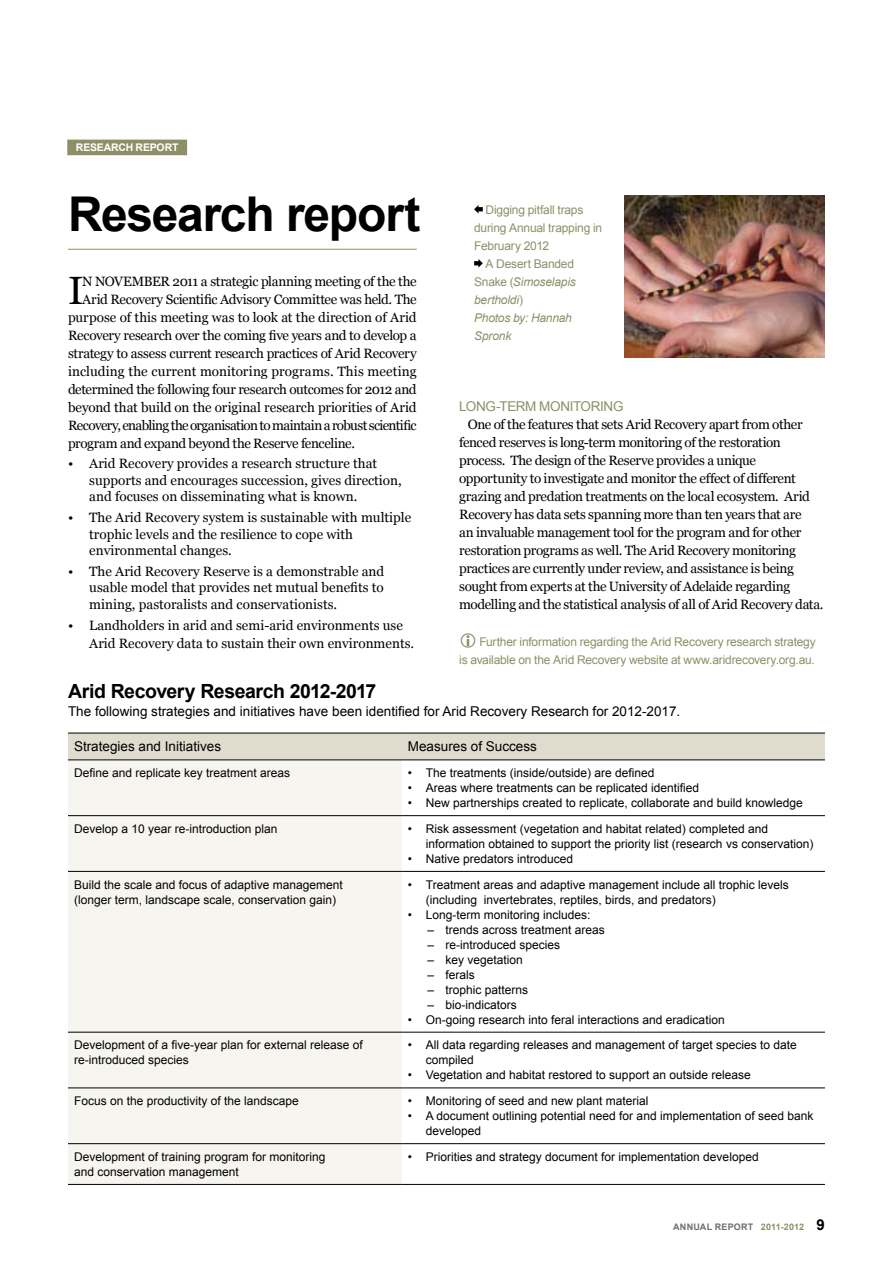
<style>
.page{position:relative;width:893px;height:1263px;background:#fff}
.page>*{position:absolute;margin:0;border:0;box-sizing:border-box;transform-origin:0 0}
.t1{font:700 48px "Arial";letter-spacing:-.025em;color:#000}
.t2{font:39.45px "Georgia";color:#000}
.t3{font:700 19.5px "Arial";letter-spacing:-.025em;color:#000}
.t4{font:13.5px/18px "Georgia";letter-spacing:-.015em;color:#000}
.t5{font:13.5px "Arial";color:#000}
.t6{font:13.5px "Georgia";letter-spacing:-.045em;color:#000}
.t7{font:13.5px "Georgia";letter-spacing:.01em;color:#000}
.t8{font:13.5px "Arial";color:#8e8f67}
.t9{font:12px/15px "Arial";color:#000}
.t10{font:12px/18px "Arial";letter-spacing:-.015em;color:#8e8f67;text-align:right}
.t11{font:italic 12px "Arial";letter-spacing:-.015em;color:#8e8f67}
.t12{font:700 10.5px "Arial";letter-spacing:-.02em;color:#fff}
.t13{font:700 9px "Arial";letter-spacing:.005em;color:#8e8f67}
.t14{font:700 9px "Arial";color:#6d6e71}
.s1{font-style:normal}
.s2{color:#6d6e71}
.s3{font-size:15px;color:#000}
</style>
<div class="page">
<hr style="left:68px;top:249px;width:349px;height:1px;background:#8e8f67">
<div style="left:68px;top:140px;width:118px;height:14px;background:#8e8f67"></div>
<div style="left:67px;top:140px;width:120px;height:15px;border:2px solid #8e8f67"></div>
<svg style="left:474px;top:205px;width:9px;height:9px"></svg>
<svg style="left:474px;top:259px;width:9px;height:9px"></svg>
<div style="left:68px;top:734px;width:757px;height:25px;background:#e0dccd"></div>
<div style="left:68px;top:760px;width:334px;height:424px;background:#f6f5f0"></div>
<hr style="left:68px;top:733px;width:334px;height:1px;background:#000">
<hr style="left:402px;top:733px;width:423px;height:1px;background:#000">
<hr style="left:68px;top:759px;width:334px;height:1px;background:#000">
<hr style="left:402px;top:759px;width:423px;height:1px;background:#000">
<hr style="left:68px;top:815px;width:334px;height:1px;background:#000">
<hr style="left:402px;top:815px;width:423px;height:1px;background:#000">
<hr style="left:68px;top:871px;width:334px;height:1px;background:#000">
<hr style="left:402px;top:871px;width:423px;height:1px;background:#000">
<hr style="left:68px;top:1032px;width:334px;height:1px;background:#000">
<hr style="left:402px;top:1032px;width:423px;height:1px;background:#000">
<hr style="left:68px;top:1087px;width:334px;height:1px;background:#000">
<hr style="left:402px;top:1087px;width:423px;height:1px;background:#000">
<hr style="left:68px;top:1143px;width:334px;height:1px;background:#000">
<hr style="left:402px;top:1143px;width:423px;height:1px;background:#000">
<hr style="left:68px;top:1184px;width:334px;height:1px;background:#000">
<hr style="left:402px;top:1184px;width:423px;height:1px;background:#000">
<img style="left:624px;top:196px;width:201px;height:162px">
<p class="t12" style="left:76px;top:141px;width:76px">RESEARCH REPO</p>
<p class="t12" style="left:165px;top:141px;width:15px">RT</p>
<h1 class="t1" style="left:68px;top:182px;width:354px">Research report</h1>
<h2 class="t2" style="left:68px;top:266px;width:17px">I</h2>
<p class="t4" style="left:82px;top:272px;width:72px">n November</p>
<p class="t4" style="left:173px;top:272px;width:245px">2011 a strategic planning meeting of the the</p>
<p class="t4" style="left:82px;top:290px;width:336px">Arid Recovery Scientific Advisory Committee was held. The</p>
<p class="t4" style="left:68px;top:308px;width:350px">purpose of this meeting was to look at the direction of Arid</p>
<p class="t4" style="left:68px;top:326px;width:350px">Recovery research over the coming five years and to develop a</p>
<p class="t4" style="left:68px;top:344px;width:350px">strategy to assess current research practices of Arid Recovery</p>
<p class="t7" style="left:68px;top:363px;width:350px">including the current monitoring programs. This meeting</p>
<p class="t4" style="left:68px;top:380px;width:350px">determined the following four research outcomes for 2012 and</p>
<p class="t4" style="left:68px;top:398px;width:350px">beyond that build on the original research priorities of Arid</p>
<p class="t6" style="left:68px;top:417px;width:350px">Recovery, enabling the organisation to maintain a robust scientific</p>
<p class="t4" style="left:68px;top:434px;width:288px">program and expand beyond the Reserve fenceline.</p>
<p class="t4" style="left:89px;top:456px;width:314px;line-height:16.5px;text-indent:-21px">• Arid Recovery provides a research structure that supports and encourages succession, gives direction, and focuses on disseminating what is known.</p>
<p class="t4" style="left:89px;top:509px;width:323px;line-height:16.5px;text-indent:-21px">• The Arid Recovery system is sustainable with multiple trophic levels and the resilience to cope with environmental changes.</p>
<p class="t4" style="left:89px;top:563px;width:297px;line-height:16.5px;text-align:justify;text-indent:-21px">• The Arid Recovery Reserve is a demonstrable and usable model that provides net mutual benefits to mining, pastoralists and conservationists.</p>
<p class="t4" style="left:89px;top:616px;width:326px;text-indent:-21px">• Landholders in arid and semi-arid environments use<br>Arid Recovery data to sustain their own environments.</p>
<p class="t10" style="left:485px;top:201px;width:99px">Digging pitfall traps</p>
<p class="t10" style="left:474px;top:219px;width:130px">during Annual trapping in</p>
<p class="t10" style="left:474px;top:237px;width:76px">February 2012</p>
<p class="t10" style="left:485px;top:255px;width:90px">A Desert Banded</p>
<p class="t11" style="left:474px;top:274px;width:103px"><span class="s1">Snake (</span>Simoselapis</p>
<p class="t11" style="left:474px;top:292px;width:51px">bertholdi<span class="s1">)</span></p>
<p class="t11" style="left:474px;top:310px;width:99px">Photos by: Hannah</p>
<p class="t11" style="left:474px;top:328px;width:39px">Spronk</p>
<p class="t8" style="left:459px;top:397px;width:18px">Long</p>
<p class="t8" style="left:496px;top:397px;width:14px">-term</p>
<p class="t8" style="left:539px;top:397px;width:20px">Monitoring</p>
<p class="t4" style="left:459px;top:415px;width:366px;text-indent:9px">One of the features that sets Arid Recovery apart from other fenced reserves is long-term monitoring of the restoration process. The design of the Reserve provides a unique opportunity to investigate and monitor the effect of different grazing and predation treatments on the local ecosystem. Arid Recovery has data sets spanning more than ten years that are<br>an invaluable management tool for the program and for other restoration programs as well. The Arid Recovery monitoring practices are currently under review, and assistance is being sought from experts at the University of Adelaide regarding modelling and the statistical analysis of all of Arid Recovery data.</p>
<p class="t10" style="left:459px;top:633px;width:358px">Further information regarding the Arid Recovery research strategy<br>is available on the Arid Recovery website at www.aridrecovery.org.au.</p>
<h3 class="t3" style="left:68px;top:678px;width:310px">Arid Recovery Research 2012-2017</h3>
<p class="t5" style="left:68px;top:702px;width:614px">The following strategies and initiatives have been identified for Arid Recovery Research for 2012-2017.</p>
<p class="t5" style="left:74px;top:738px;width:149px">Strategies and Initiatives</p>
<p class="t5" style="left:408px;top:738px;width:131px">Measures of Success</p>
<p class="t9" style="left:74px;top:765px;width:218px">Define and replicate key treatment areas</p>
<p class="t9" style="left:408px;top:765px;width:248px">• The treatments (inside/outside) are defined</p>
<p class="t9" style="left:408px;top:780px;width:293px">• Areas where treatments can be replicated identified</p>
<p class="t9" style="left:408px;top:795px;width:396px">• New partnerships created to replicate, collaborate and build knowledge</p>
<p class="t9" style="left:74px;top:821px;width:205px">Develop a 10 year re-introduction plan</p>
<p class="t9" style="left:426px;top:821px;width:389px;text-indent:-18px">• Risk assessment (vegetation and habitat related) completed and information obtained to support the priority list (research vs conservation)</p>
<p class="t9" style="left:408px;top:851px;width:167px">• Native predators introduced</p>
<p class="t9" style="left:74px;top:877px;width:270px">Build the scale and focus of adaptive management (longer term, landscape scale, conservation gain)</p>
<p class="t9" style="left:426px;top:877px;width:365px;text-indent:-18px">• Treatment areas and adaptive management include all trophic levels (including invertebrates, reptiles, birds, and predators)</p>
<p class="t9" style="left:408px;top:907px;width:184px">• Long-term monitoring includes:</p>
<p class="t9" style="left:427px;top:922px;width:179px">– trends across treatment areas</p>
<p class="t9" style="left:427px;top:937px;width:134px">– re-introduced species</p>
<p class="t9" style="left:427px;top:952px;width:97px">– key vegetation</p>
<p class="t9" style="left:427px;top:967px;width:49px">– ferals</p>
<p class="t9" style="left:427px;top:982px;width:102px">– trophic patterns</p>
<p class="t9" style="left:427px;top:997px;width:91px">– bio-indicators</p>
<p class="t9" style="left:408px;top:1012px;width:318px">• On-going research into feral interactions and eradication</p>
<p class="t9" style="left:74px;top:1038px;width:290px">Development of a five-year plan for external release of re-introduced species</p>
<p class="t9" style="left:426px;top:1038px;width:372px;text-indent:-18px">• All data regarding releases and management of target species to date compiled</p>
<p class="t9" style="left:408px;top:1068px;width:344px">• Vegetation and habitat restored to support an outside release</p>
<p class="t9" style="left:74px;top:1093px;width:226px">Focus on the productivity of the landscape</p>
<p class="t9" style="left:408px;top:1093px;width:242px">• Monitoring of seed and new plant material</p>
<p class="t9" style="left:426px;top:1108px;width:389px;text-indent:-18px">• A document outlining potential need for and implementation of seed bank developed</p>
<p class="t9" style="left:74px;top:1149px;width:253px">Development of training program for monitoring and conservation management</p>
<p class="t9" style="left:408px;top:1149px;width:352px">• Priorities and strategy document for implementation developed</p>
<p class="t14" style="left:673px;top:1221px;width:14px">ANNU</p>
<p class="t14" style="left:700px;top:1221px;width:29px">AL REPO</p>
<p class="t13" style="left:741px;top:1221px;width:85px"><span class="s2">RT</span> 2011-2012 <span class="s3">9</span></p>
</div>
